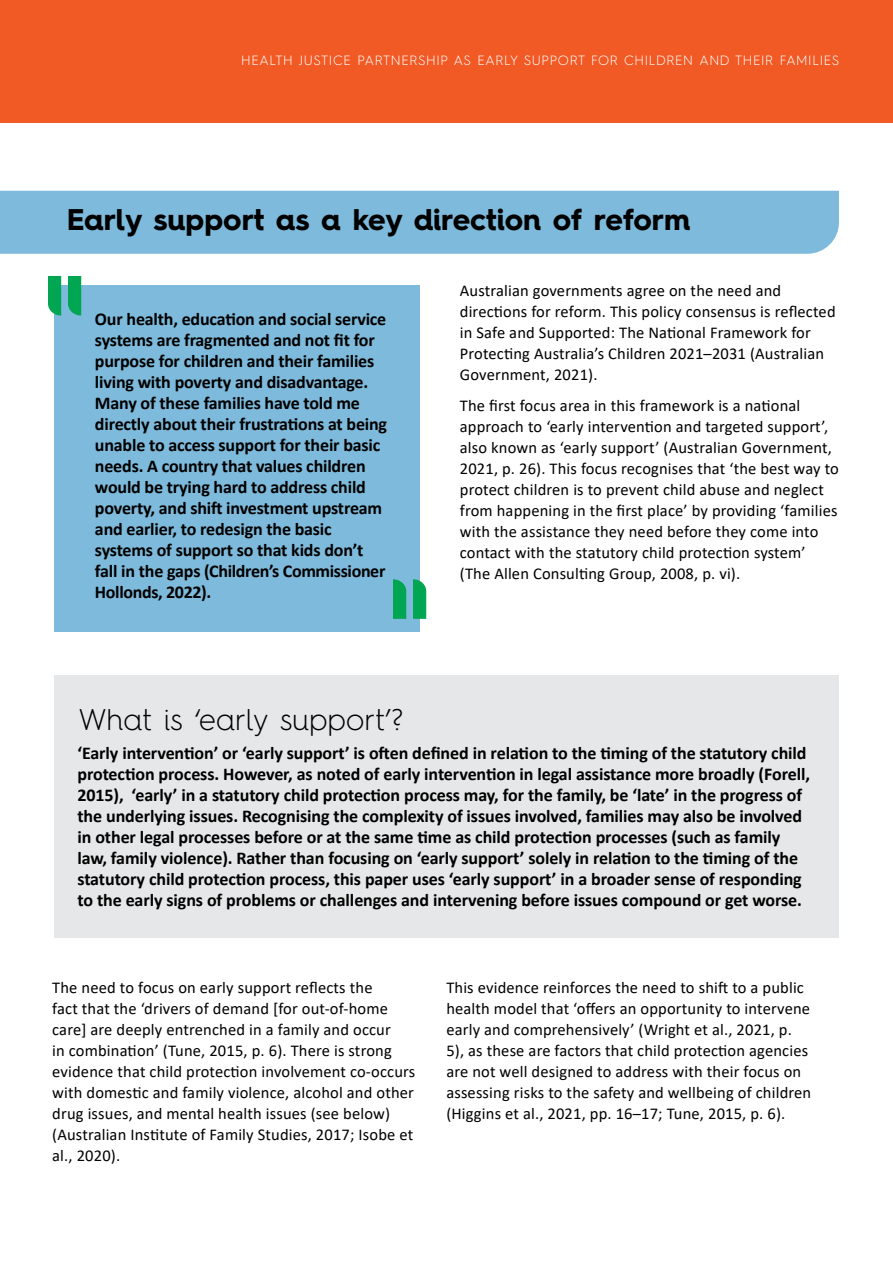
<style>
.page{position:relative;width:893px;height:1263px;background:#fff}
.page>*{position:absolute;margin:0;border:0;box-sizing:border-box;transform-origin:0 0}
.Subheading_-_main{font:700 30px "Hurme Geometric Sans 4";color:#000}
.Subheading_-_breakout{font:300 30px "Hurme Geometric Sans 4";letter-spacing:.01em;color:#000}
.Body_copy_-_breakout{font:700 18px/21px "Calibri";letter-spacing:-.01em;color:#000}
.Body_copy{font:16.5px/21px "Calibri";letter-spacing:.01em;color:#000}
.t1{font:300 13.5px "Hurme Geometric Sans 4";letter-spacing:.05em;color:#fff}
</style>
<div class="page">
<div style="left:0;top:0;width:893px;height:122px;background:#f15a25"></div>
<div style="left:55px;top:285px;width:365px;height:346px;background:#7dbadb"></div>
<svg style="left:48px;top:276px;width:13px;height:40px"></svg>
<svg style="left:68px;top:276px;width:13px;height:40px"></svg>
<svg style="left:413px;top:579px;width:13px;height:40px"></svg>
<svg style="left:393px;top:579px;width:13px;height:40px"></svg>
<div style="left:54px;top:675px;width:785px;height:262px;background:#e6e7e8"></div>
<div style="left:0;top:191px;width:839px;height:63px;background:#7dbadb"></div>
<p class="t1" style="left:241px;top:51px;width:599px">HEALTH JUSTICE PARTNERSHIP AS EARLY SUPPORT FOR CHILDREN AND THEIR FAMILIES</p>
<h3 class="Subheading_-_main" style="left:67px;top:199px;width:625px">Early support as a key direction of reform</h3>
<p class="Body_copy_-_breakout" style="left:95px;top:308px;width:294px">Our health, education and social service systems are fragmented and not fit for purpose for children and their families living with poverty and disadvantage.<br>Many of these families have told me directly about their frustrations at being unable to access support for their basic needs. A country that values children would be trying hard to address child poverty, and shift investment upstream and earlier, to redesign the basic systems of support so that kids don’t fall in the gaps (Children’s Commissioner Hollonds, 2022).</p>
<h4 class="Subheading_-_breakout" style="left:79px;top:699px;width:326px">What is ‘early support’?</h4>
<p class="Body_copy" style="left:460px;top:279px;width:377px">Australian governments agree on the need and directions for reform. This policy consensus is reflected in Safe and Supported: The National Framework for Protecting Australia’s Children 2021–2031 (Australian Government, 2021).</p>
<p class="Body_copy" style="left:460px;top:395px;width:381px">The first focus area in this framework is a national approach to ‘early intervention and targeted support’, also known as ‘early support’ (Australian Government, 2021, p. 26). This focus recognises that ‘the best way to protect children is to prevent child abuse and neglect from happening in the first place’ by providing ‘families with the assistance they need before they come into contact with the statutory child protection system’ (The Allen Consulting Group, 2008, p. vi).</p>
<p class="Body_copy_-_breakout" style="left:77px;top:742px;width:734px">‘Early intervention’ or ‘early support’ is often defined in relation to the timing of the statutory child protection process. However, as noted of early intervention in legal assistance more broadly (Forell, 2015), ‘early’ in a statutory child protection process may, for the family, be ‘late’ in the progress of the underlying issues. Recognising the complexity of issues involved, families may also be involved in other legal processes before or at the same time as child protection processes (such as family law, family violence). Rather than focusing on ‘early support’ solely in relation to the timing of the statutory child protection process, this paper uses ‘early support’ in a broader sense of responding to the early signs of problems or challenges and intervening before issues compound or get worse.</p>
<p class="Body_copy" style="left:52px;top:977px;width:364px">The need to focus on early support reflects the<br>fact that the ‘drivers of demand [for out-of-home care] are deeply entrenched in a family and occur<br>in combination’ (Tune, 2015, p. 6). There is strong evidence that child protection involvement co-occurs with domestic and family violence, alcohol and other drug issues, and mental health issues (see below) (Australian Institute of Family Studies, 2017; Isobe et al., 2020).</p>
<p class="Body_copy" style="left:446px;top:977px;width:366px">This evidence reinforces the need to shift to a public health model that ‘offers an opportunity to intervene early and comprehensively’ (Wright et al., 2021, p.<br>5), as these are factors that child protection agencies are not well designed to address with their focus on assessing risks to the safety and wellbeing of children (Higgins et al., 2021, pp. 16–17; Tune, 2015, p. 6).</p>
</div>
